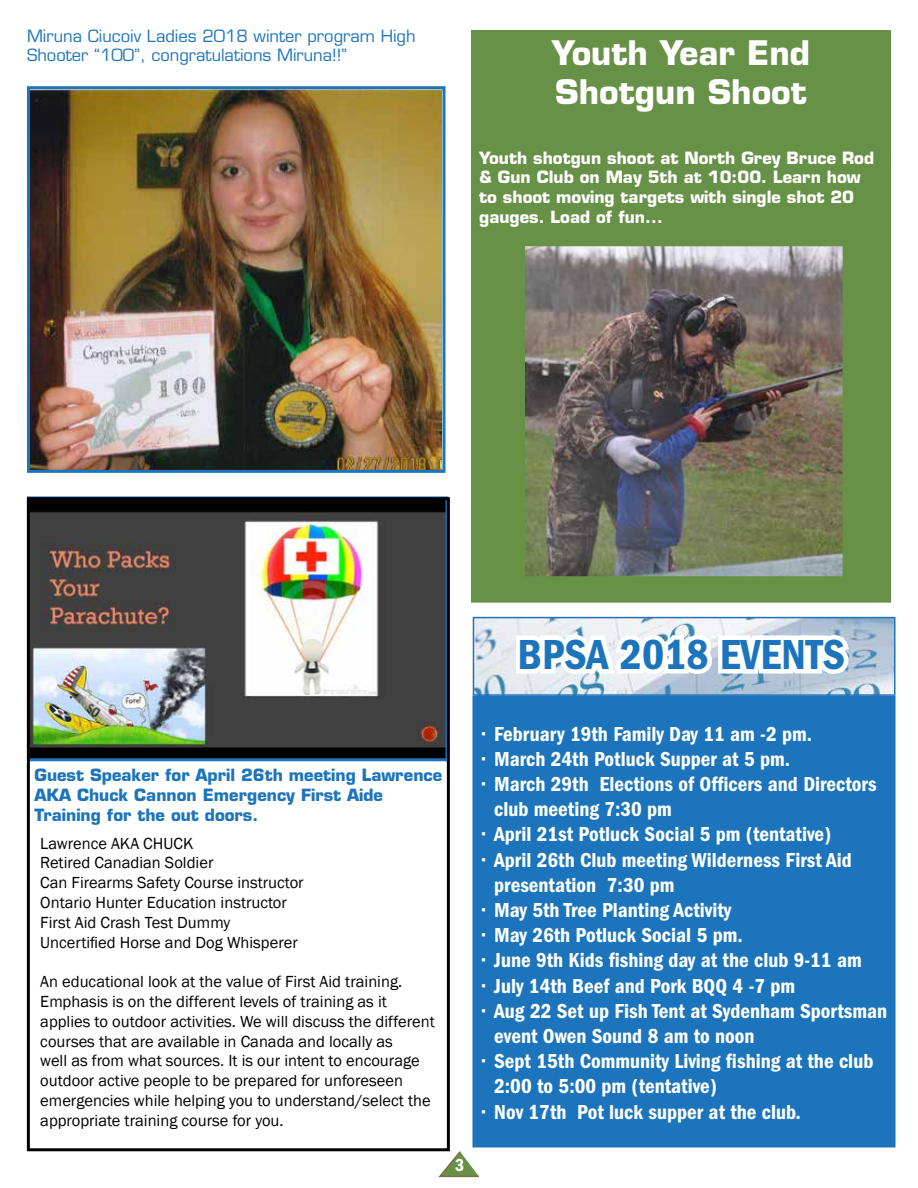
<style>
.page{position:relative;width:918px;height:1188px;background:#fff}
.page>*{position:absolute;margin:0;border:0;box-sizing:border-box;transform-origin:0 0}
.t1{font:600 condensed 43.5px "Franklin Gothic";color:#1c75bc}
.t2{font:700 33px/39.6px "Eurostile";color:#fff}
.t3{font:600 condensed 21px/25.2px "Franklin Gothic";color:#fff}
.t4{font:600 condensed 18px "Franklin Gothic";color:#fff}
.t5{font:16.5px/19.8px "Franklin Gothic";color:#000}
.t6{font:700 16.5px/19.8px "Eurostile";color:#fff}
.t7{font:700 16.5px/19.8px "Eurostile";color:#1c75bc}
.t8{font:16.5px/19.8px "Eurostile";color:#1c75bc}
</style>
<div class="page">
<svg style="left:437px;top:1151px;width:42px;height:27px"></svg>
<img style="left:31px;top:501px;width:413px;height:256px">
<div style="left:27px;top:496px;width:421px;height:265px;border:3px solid #1c75bc"></div>
<img style="left:31px;top:90px;width:410px;height:379px">
<div style="left:27px;top:86px;width:419px;height:387px;border:3px solid #1c75bc"></div>
<img style="left:476px;top:620px;width:417px;height:73px">
<div style="left:473px;top:617px;width:423px;height:79px;border:2px solid #1c75bc"></div>
<div style="left:473px;top:697px;width:422px;height:450px;background:#1c75bc"></div>
<div style="left:472px;top:696px;width:424px;height:452px;border:2px solid #1c75bc"></div>
<svg style="left:510px;top:616px;width:345px;height:83px"></svg>
<div style="left:472px;top:31px;width:418px;height:571px;background:#689148"></div>
<div style="left:471px;top:30px;width:420px;height:573px;border:2px solid #689148"></div>
<img style="left:526px;top:247px;width:316px;height:328px">
<div style="left:522px;top:243px;width:324px;height:336px;border:3px solid #689148"></div>
<div style="left:27px;top:497px;width:423px;height:654px;border:3px solid #000"></div>
<p class="t8" style="left:27px;top:26px;width:390px">Miruna Ciucoiv Ladies 2018 winter program High<br>Shooter “100”, congratulations Miruna!!”</p>
<h2 class="t2" style="left:552px;top:33px;width:260px">Youth Year End<br>Shotgun Shoot</h2>
<p class="t6" style="left:479px;top:148px;width:396px">Youth shotgun shoot at North Grey Bruce Rod &amp; Gun Club on May 5th at 10:00. Learn how to shoot moving targets with single shot 20 gauges. Load of fun...</p>
<h1 class="t1" style="left:518px;top:630px;width:329px">BPSA 2018 EVENTS</h1>
<p class="t7" style="left:34px;top:765px;width:409px">Guest Speaker for April 26th meeting Lawrence<br>AKA Chuck Cannon Emergency First Aide<br>Training for the out doors.</p>
<p class="t5" style="left:40px;top:834px;width:265px">Lawrence AKA CHUCK<br>Retired Canadian Soldier<br>Can Firearms Safety Course instructor<br>Ontario Hunter Education instructor<br>First Aid Crash Test Dummy<br>Uncertified Horse and Dog Whisperer</p>
<p class="t5" style="left:40px;top:972px;width:396px">An educational look at the value of First Aid training.<br>Emphasis is on the different levels of training as it applies to outdoor activities. We will discuss the different courses that are available in Canada and locally as<br>well as from what sources. It is our intent to encourage outdoor active people to be prepared for unforeseen emergencies while helping you to understand/select the appropriate training course for you.</p>
<p class="t4" style="left:455px;top:1155px;width:11px">3</p>
<p class="t3" style="left:482px;top:721px;width:331px">• February 19th Family Day 11 am -2 pm.</p>
<p class="t3" style="left:482px;top:746px;width:309px">• March 24th Potluck Supper at 5 pm.</p>
<p class="t3" style="left:494px;top:771px;width:384px;text-indent:-12px">• March 29th Elections of Officers and Directors club meeting 7:30 pm</p>
<p class="t3" style="left:482px;top:822px;width:351px">• April 21st Potluck Social 5 pm (tentative)</p>
<p class="t3" style="left:494px;top:847px;width:359px;text-indent:-12px">• April 26th Club meeting Wilderness First Aid presentation 7:30 pm</p>
<p class="t3" style="left:482px;top:897px;width:251px">• May 5th Tree Planting Activity</p>
<p class="t3" style="left:482px;top:923px;width:262px">• May 26th Potluck Social 5 pm.</p>
<p class="t3" style="left:482px;top:948px;width:381px">• June 9th Kids fishing day at the club 9-11 am</p>
<p class="t3" style="left:482px;top:973px;width:314px">• July 14th Beef and Pork BQQ 4 -7 pm</p>
<p class="t3" style="left:494px;top:998px;width:394px;text-indent:-12px">• Aug 22 Set up Fish Tent at Sydenham Sportsman event Owen Sound 8 am to noon</p>
<p class="t3" style="left:494px;top:1049px;width:381px;text-indent:-12px">• Sept 15th Community Living fishing at the club<br>2:00 to 5:00 pm (tentative)</p>
<p class="t3" style="left:482px;top:1099px;width:320px">• Nov 17th Pot luck supper at the club.</p>
</div>
